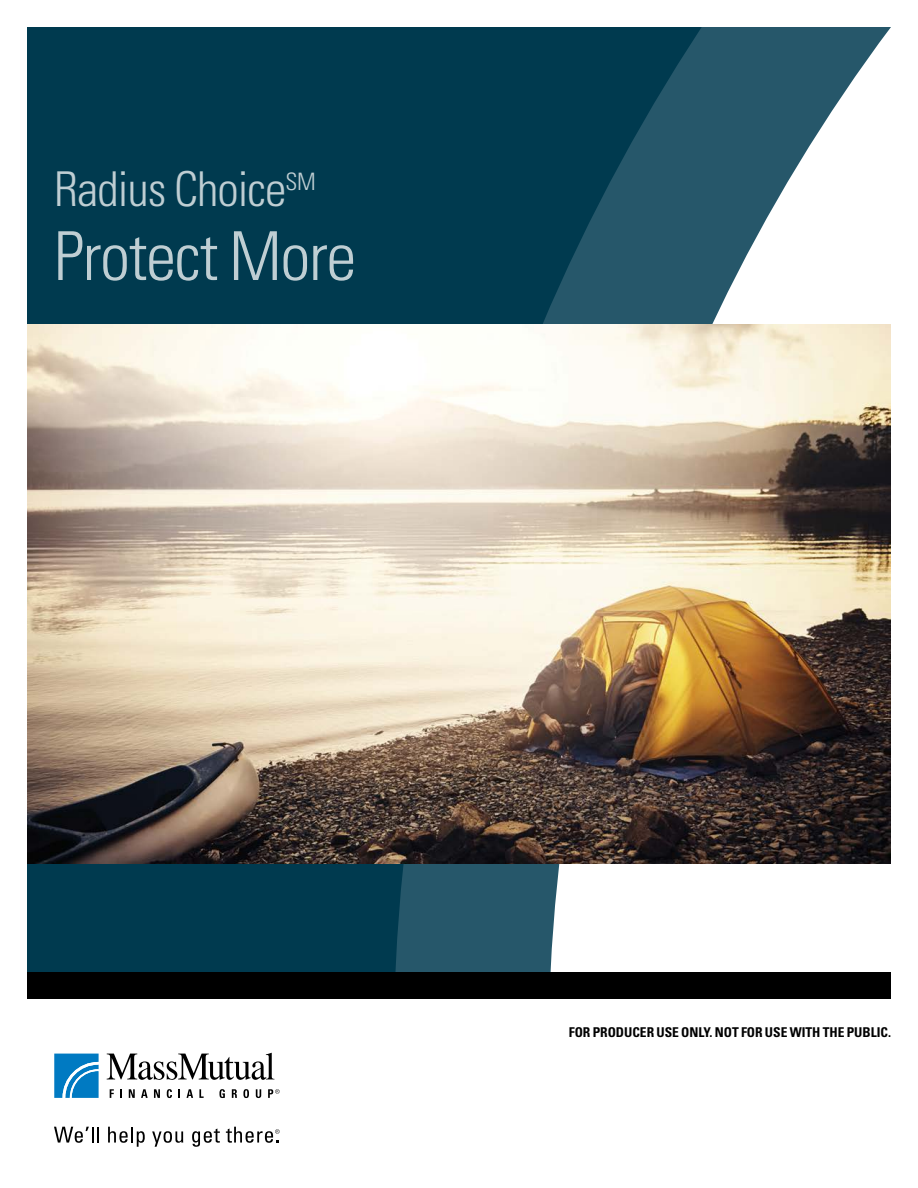
<style>
.page{position:relative;width:918px;height:1188px;background:#fff}
.page>*{position:absolute;margin:0;border:0;box-sizing:border-box;transform-origin:0 0}
.t1{font:300 condensed 67.5px "Univers LT Std";letter-spacing:-.02em;color:#bfced3}
.t2{font:300 condensed 48px "Univers LT Std";letter-spacing:-.02em;color:#bfced3}
.t3{font:700 condensed 13.5px "Univers LT Std";color:#000}
</style>
<div class="page">
<svg style="left:54px;top:1054px;width:45px;height:44px"></svg>
<svg style="left:107px;top:1053px;width:167px;height:27px"></svg>
<svg style="left:110px;top:1089px;width:4px;height:9px"></svg>
<svg style="left:120px;top:1089px;width:2px;height:9px"></svg>
<svg style="left:129px;top:1089px;width:6px;height:9px"></svg>
<svg style="left:141px;top:1089px;width:7px;height:9px"></svg>
<svg style="left:154px;top:1089px;width:6px;height:9px"></svg>
<svg style="left:167px;top:1089px;width:5px;height:9px"></svg>
<svg style="left:187px;top:1089px;width:6px;height:9px"></svg>
<svg style="left:199px;top:1089px;width:5px;height:9px"></svg>
<svg style="left:219px;top:1089px;width:6px;height:9px"></svg>
<svg style="left:232px;top:1089px;width:5px;height:9px"></svg>
<svg style="left:243px;top:1089px;width:6px;height:9px"></svg>
<svg style="left:256px;top:1089px;width:5px;height:9px"></svg>
<svg style="left:268px;top:1089px;width:12px;height:9px"></svg>
<svg style="left:54px;top:1127px;width:45px;height:16px"></svg>
<svg style="left:108px;top:1127px;width:37px;height:20px"></svg>
<svg style="left:152px;top:1131px;width:31px;height:16px"></svg>
<svg style="left:192px;top:1129px;width:28px;height:18px"></svg>
<svg style="left:226px;top:1127px;width:54px;height:16px"></svg>
<div style="left:27px;top:972px;width:864px;height:27px;background:#000"></div>
<div style="left:27px;top:27px;width:366px;height:945px;background:#003a4f"></div>
<svg style="left:393px;top:27px;width:498px;height:945px"></svg>
<img style="left:27px;top:324px;width:864px;height:540px">
<h2 class="t2" style="left:54px;top:160px;width:263px">Radius Choice<sup>SM</sup></h2>
<h1 class="t1" style="left:54px;top:216px;width:304px">Protect More</h1>
<p class="t3" style="left:569px;top:1024px;width:324px">FOR PRODUCER USE ONLY. NOT FOR USE WITH THE PUBLIC.</p>
</div>
